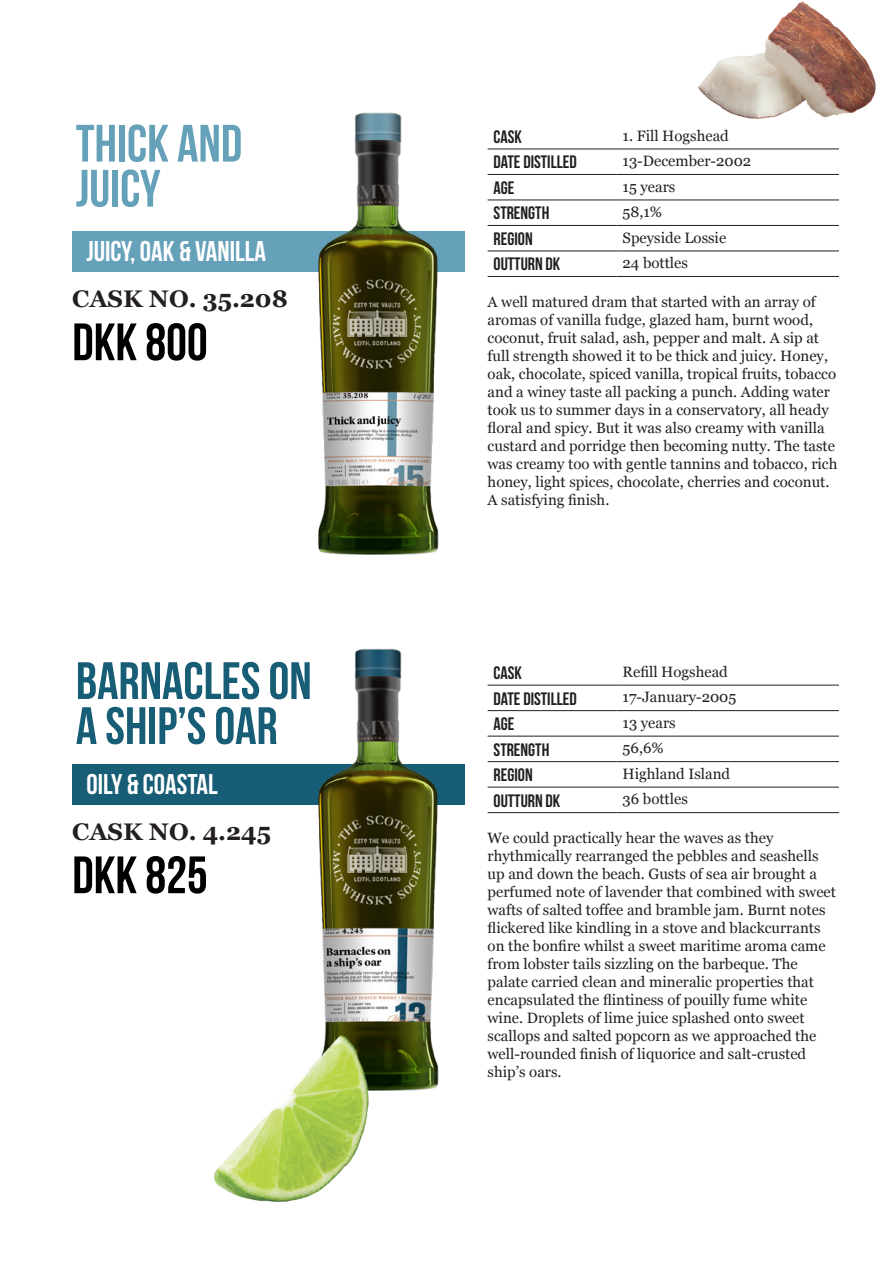
<style>
.page{position:relative;width:893px;height:1263px;background:#fff}
.page>*{position:absolute;margin:0;border:0;box-sizing:border-box;transform-origin:0 0}
.t1{font:700 52.5px "Bebas Neue";color:#185d76}
.t2{font:700 52.5px/45px "Bebas Neue";color:#65a1b9}
.t3{font:700 52.5px "Bebas Neue";color:#000001}
.t4{font:700 28.5px "Bebas Neue";color:#fff}
.t5{font:700 24px "Georgia";color:#231f20}
.t6{font:700 18px "Bebas Neue";color:#231f20}
.t7{font:15px/18px "Georgia";color:#231f20}
</style>
<div class="page">
<div style="left:72px;top:764px;width:393px;height:41px;background:#185d76"></div>
<div style="left:72px;top:231px;width:393px;height:41px;background:#65a1b9"></div>
<img style="left:318px;top:648px;width:121px;height:443px">
<img style="left:318px;top:112px;width:121px;height:443px">
<hr style="left:488px;top:685px;width:129px;height:1px;background:#231f20">
<hr style="left:617px;top:685px;width:222px;height:1px;background:#231f20">
<hr style="left:488px;top:710px;width:129px;height:1px;background:#231f20">
<hr style="left:617px;top:710px;width:222px;height:1px;background:#231f20">
<hr style="left:488px;top:736px;width:129px;height:1px;background:#231f20">
<hr style="left:617px;top:736px;width:222px;height:1px;background:#231f20">
<hr style="left:488px;top:761px;width:129px;height:1px;background:#231f20">
<hr style="left:617px;top:761px;width:222px;height:1px;background:#231f20">
<hr style="left:488px;top:787px;width:129px;height:1px;background:#231f20">
<hr style="left:617px;top:787px;width:222px;height:1px;background:#231f20">
<hr style="left:488px;top:812px;width:129px;height:1px;background:#231f20">
<hr style="left:617px;top:812px;width:222px;height:1px;background:#231f20">
<hr style="left:488px;top:149px;width:129px;height:1px;background:#231f20">
<hr style="left:617px;top:149px;width:222px;height:1px;background:#231f20">
<hr style="left:488px;top:174px;width:129px;height:1px;background:#231f20">
<hr style="left:617px;top:174px;width:222px;height:1px;background:#231f20">
<hr style="left:488px;top:200px;width:129px;height:1px;background:#231f20">
<hr style="left:617px;top:200px;width:222px;height:1px;background:#231f20">
<hr style="left:488px;top:225px;width:129px;height:1px;background:#231f20">
<hr style="left:617px;top:225px;width:222px;height:1px;background:#231f20">
<hr style="left:488px;top:251px;width:129px;height:1px;background:#231f20">
<hr style="left:617px;top:251px;width:222px;height:1px;background:#231f20">
<hr style="left:488px;top:276px;width:129px;height:1px;background:#231f20">
<hr style="left:617px;top:276px;width:222px;height:1px;background:#231f20">
<img style="left:698px;top:1px;width:178px;height:118px">
<img style="left:214px;top:1020px;width:162px;height:182px">
<p class="t2" style="left:76px;top:120px;width:168px">THICK AND<br>JUICY</p>
<p class="t4" style="left:86px;top:235px;width:181px">JUICY, OAK &amp; VANILLA</p>
<p class="t5" style="left:72px;top:281px;width:217px">CASK NO. 35.208</p>
<p class="t3" style="left:72px;top:313px;width:137px">DKK 800</p>
<p class="t1" style="left:76px;top:652px;width:237px">BARNACLES ON</p>
<p class="t1" style="left:76px;top:697px;width:203px">A SHIP’S OAR</p>
<p class="t4" style="left:86px;top:768px;width:133px">OILY &amp; COASTAL</p>
<p class="t5" style="left:72px;top:813px;width:200px">CASK NO. 4.245</p>
<p class="t3" style="left:72px;top:846px;width:137px">DKK 825</p>
<p class="t6" style="left:494px;top:127px;width:30px">CASK</p>
<p class="t7" style="left:623px;top:126px;width:108px">1. Fill Hogshead</p>
<p class="t6" style="left:494px;top:152px;width:85px">DATE DISTILLED</p>
<p class="t7" style="left:623px;top:151px;width:130px">13-December-2002</p>
<p class="t6" style="left:494px;top:178px;width:22px">AGE</p>
<p class="t7" style="left:623px;top:177px;width:54px">15 years</p>
<p class="t6" style="left:494px;top:203px;width:57px">STRENGTH</p>
<p class="t7" style="left:623px;top:202px;width:41px">58,1%</p>
<p class="t6" style="left:494px;top:229px;width:41px">REGION</p>
<p class="t7" style="left:623px;top:228px;width:105px">Speyside Lossie</p>
<p class="t6" style="left:494px;top:254px;width:68px">OUTTURN DK</p>
<p class="t7" style="left:623px;top:253px;width:67px">24 bottles</p>
<p class="t7" style="left:488px;top:292px;width:351px">A well matured dram that started with an array of aromas of vanilla fudge, glazed ham, burnt wood, coconut, fruit salad, ash, pepper and malt. A sip at full strength showed it to be thick and juicy. Honey, oak, chocolate, spiced vanilla, tropical fruits, tobacco and a winey taste all packing a punch. Adding water took us to summer days in a conservatory, all heady floral and spicy. But it was also creamy with vanilla custard and porridge then becoming nutty. The taste was creamy too with gentle tannins and tobacco, rich honey, light spices, chocolate, cherries and coconut.<br>A satisfying finish.</p>
<p class="t6" style="left:494px;top:663px;width:30px">CASK</p>
<p class="t7" style="left:623px;top:662px;width:107px">Refill Hogshead</p>
<p class="t6" style="left:494px;top:688px;width:85px">DATE DISTILLED</p>
<p class="t7" style="left:623px;top:688px;width:115px">17-January-2005</p>
<p class="t6" style="left:494px;top:714px;width:22px">AGE</p>
<p class="t7" style="left:623px;top:713px;width:55px">13 years</p>
<p class="t6" style="left:494px;top:739px;width:57px">STRENGTH</p>
<p class="t7" style="left:623px;top:739px;width:43px">56,6%</p>
<p class="t6" style="left:494px;top:765px;width:41px">REGION</p>
<p class="t7" style="left:623px;top:764px;width:109px">Highland Island</p>
<p class="t6" style="left:494px;top:790px;width:68px">OUTTURN DK</p>
<p class="t7" style="left:623px;top:790px;width:67px">36 bottles</p>
<p class="t7" style="left:488px;top:828px;width:350px">We could practically hear the waves as they rhythmically rearranged the pebbles and seashells up and down the beach. Gusts of sea air brought a perfumed note of lavender that combined with sweet wafts of salted toffee and bramble jam. Burnt notes flickered like kindling in a stove and blackcurrants on the bonfire whilst a sweet maritime aroma came from lobster tails sizzling on the barbeque. The palate carried clean and mineralic properties that encapsulated the flintiness of pouilly fume white wine. Droplets of lime juice splashed onto sweet scallops and salted popcorn as we approached the well-rounded finish of liquorice and salt-crusted ship’s oars.</p>
</div>
